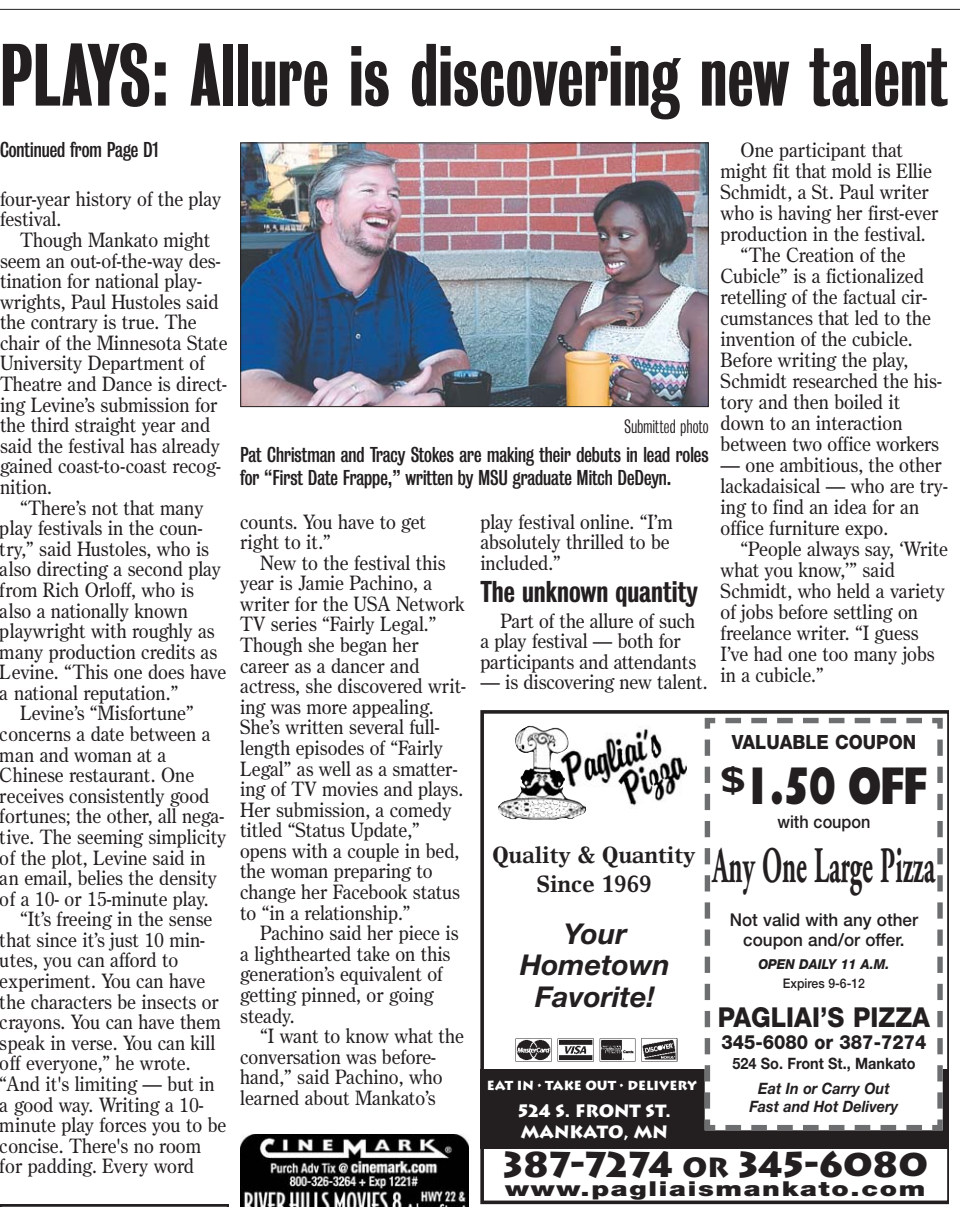
<style>
.page{position:relative;width:960px;height:1207px;background:#fff}
.page>*{position:absolute;margin:0;border:0;box-sizing:border-box;transform-origin:0 0}
.t1{font:80.4px "Bureau Grotesque One Five";color:#231f20}
.t2{font:800 53.6px "Gill Sans";color:#231f20;scale:.77 1}
.t3{font:700 51px "Adobe Garamond";color:#231f20;scale:.5 1}
.t4{font:900 35.2px "Lithos";color:#231f20}
.t5{font:italic 700 28.6px/31.4px "Helvetica Neue";color:#231f20;text-align:center}
.t6{font:27.4px "Bureau Grotesque Three Five";color:#231f20}
.t7{font:800 27.4px "Helvetica Neue";color:#231f20;scale:.92 1}
.t8{font:700 23.6px/29.4px "Times Europa";color:#231f20;text-align:center;scale:.95 1}
.t9{font:900 20.6px "Helvetica Neue";letter-spacing:.06em;color:#231f20;scale:1.34 1}
.t10{font:19.6px/20.6px "Bureau Roman Zero";color:#231f20}
.t11{font:19.6px/22.6px "Bureau Grotesque Three Three";color:#231f20}
.t12{font:800 19.6px "Helvetica Neue";color:#231f20;scale:.92 1}
.t13{font:500 17.6px/20px "Helvetica Neue";color:#231f20;text-align:center}
.t14{font:900 17.6px "Lithos";color:#fff}
.t15{font:17.6px "Bureau Grotesque Three One";letter-spacing:.02em;color:#231f20}
.t16{font:500 17.6px "Helvetica Neue";color:#231f20;scale:.92 1}
.t17{font:italic 700 15.6px "Helvetica Neue";color:#231f20;scale:.92 1}
.t18{font:700 15.6px "Helvetica Neue";color:#231f20;scale:.92 1}
.t19{font:italic 800 13.8px "Helvetica Neue";color:#231f20;scale:.92 1}
.t20{font:500 13.2px "Helvetica Neue";color:#231f20;scale:.92 1}
.t21{font:900 13px "Lithos";color:#fff}
.s1{font-size:27.4px}
</style>
<div class="page">
<hr style="left:0;top:9px;width:960px;height:1px;background:#231f20">
<img style="left:240px;top:1134px;width:228px;height:73px">
<img style="left:242px;top:144px;width:465px;height:261px">
<div style="left:240px;top:142px;width:469px;height:265px;border:1px solid #231f20"></div>
<svg style="left:480px;top:710px;width:469px;height:494px"></svg>
<div style="left:480px;top:1069px;width:469px;height:79px;background:#231f20"></div>
<svg style="left:702px;top:715px;width:243px;height:416px"></svg>
<img style="left:514px;top:1037px;width:164px;height:26px">
<img style="left:558px;top:725px;width:129px;height:84px">
<img style="left:515px;top:725px;width:54px;height:41px">
<svg style="left:0;top:1204px;width:228px;height:3px"></svg>
<h1 class="t1" style="left:0;top:44px;width:950px">PLAYS: Allure is discovering new talent</h1>
<p class="t11" style="left:0;top:140px;width:160px">Continued from Page D1</p>
<p class="t10" style="left:0;top:190px;width:223px">four-year history of the play festival.</p>
<p class="t10" style="left:0;top:231px;width:229px;text-indent:20px">Though Mankato might seem an out-of-the-way des&shy;tination for national play&shy;wrights, Paul Hustoles said the contrary is true. The chair of the Minnesota State<br>University Department of<br>Theatre and Dance is direct&shy;ing Levine’s submission for the third straight year and said the festival has already gained coast-to-coast recog&shy;nition.</p>
<p class="t10" style="left:20px;top:498px;width:185px">“There’s not that many</p>
<p class="t10" style="left:0;top:519px;width:204px">play festivals in the coun-</p>
<p class="t10" style="left:0;top:540px;width:211px">try,” said Hustoles, who is</p>
<p class="t10" style="left:0;top:560px;width:223px">also directing a second play</p>
<p class="t10" style="left:0;top:581px;width:195px">from Rich Orloff, who is</p>
<p class="t10" style="left:0;top:601px;width:189px">also a nationally known</p>
<p class="t10" style="left:0;top:622px;width:216px">playwright with roughly as</p>
<p class="t10" style="left:0;top:643px;width:219px">many production credits as</p>
<p class="t10" style="left:0;top:663px;width:228px">Levine. “This one does have</p>
<p class="t10" style="left:0;top:684px;width:180px">a national reputation.”</p>
<p class="t10" style="left:20px;top:704px;width:175px">Levine’s “Misfortune”</p>
<p class="t10" style="left:0;top:725px;width:212px">concerns a date between a</p>
<p class="t10" style="left:0;top:745px;width:168px">man and woman at a</p>
<p class="t10" style="left:0;top:766px;width:196px">Chinese restaurant. One</p>
<p class="t10" style="left:0;top:787px;width:211px">receives consistently good</p>
<p class="t10" style="left:0;top:807px;width:225px">fortunes; the other, all nega-</p>
<p class="t10" style="left:0;top:828px;width:228px">tive. The seeming simplicity</p>
<p class="t10" style="left:0;top:848px;width:207px">of the plot, Levine said in</p>
<p class="t10" style="left:0;top:869px;width:219px">an email, belies the density</p>
<p class="t10" style="left:0;top:889px;width:210px">of a 10- or 15-minute play.</p>
<p class="t10" style="left:20px;top:910px;width:194px">“It’s freeing in the sense</p>
<p class="t10" style="left:0;top:931px;width:206px">that since it’s just 10 min-</p>
<p class="t10" style="left:0;top:951px;width:180px">utes, you can afford to</p>
<p class="t10" style="left:0;top:972px;width:207px">experiment. You can have</p>
<p class="t10" style="left:0;top:992px;width:220px">the characters be insects or</p>
<p class="t10" style="left:0;top:1013px;width:222px">crayons. You can have them</p>
<p class="t10" style="left:0;top:1034px;width:217px">speak in verse. You can kill</p>
<p class="t10" style="left:0;top:1054px;width:192px">off everyone,” he wrote.</p>
<p class="t10" style="left:0;top:1075px;width:216px">“And it's limiting — but in</p>
<p class="t10" style="left:0;top:1095px;width:205px">a good way. Writing a 10-</p>
<p class="t10" style="left:0;top:1116px;width:228px">minute play forces you to be</p>
<p class="t10" style="left:0;top:1136px;width:202px">concise. There's no room</p>
<p class="t10" style="left:0;top:1157px;width:196px">for padding. Every word</p>
<p class="t10" style="left:740px;top:141px;width:164px">One participant that</p>
<p class="t10" style="left:720px;top:162px;width:213px">might fit that mold is Ellie</p>
<p class="t10" style="left:720px;top:183px;width:210px">Schmidt, a St. Paul writer</p>
<p class="t10" style="left:720px;top:204px;width:220px">who is having her first-ever</p>
<p class="t10" style="left:720px;top:225px;width:207px">production in the festival.</p>
<p class="t10" style="left:740px;top:246px;width:167px">“The Creation of the</p>
<p class="t10" style="left:720px;top:267px;width:205px">Cubicle” is a fictionalized</p>
<p class="t10" style="left:720px;top:288px;width:208px">retelling of the factual cir-</p>
<p class="t10" style="left:720px;top:309px;width:212px">cumstances that led to the</p>
<p class="t10" style="left:720px;top:330px;width:194px">invention of the cubicle.</p>
<p class="t10" style="left:720px;top:351px;width:189px">Before writing the play,</p>
<p class="t10" style="left:720px;top:372px;width:223px">Schmidt researched the his-</p>
<p class="t10" style="left:720px;top:393px;width:181px">tory and then boiled it</p>
<p class="t10" style="left:720px;top:414px;width:183px">down to an interaction</p>
<p class="t10" style="left:720px;top:435px;width:220px">between two office workers</p>
<p class="t10" style="left:720px;top:456px;width:229px">— one ambitious, the other lackadaisical — who are try&shy;ing to find an idea for an office furniture expo.</p>
<p class="t10" style="left:720px;top:540px;width:229px;text-indent:20px">“People always say, ‘Write what you know,’” said<br>Schmidt, who held a variety of jobs before settling on freelance writer. “I guess<br>I’ve had one too many jobs in a cubicle.”</p>
<p class="t15" style="left:624px;top:419px;width:86px">Submitted photo</p>
<p class="t11" style="left:240px;top:445px;width:470px">Pat Christman and Tracy Stokes are making their debuts in lead roles for “First Date Frappe,” written by MSU graduate Mitch DeDeyn.</p>
<p class="t10" style="left:480px;top:512px;width:194px">play festival online. “I’m absolutely thrilled to be included.”</p>
<h3 class="t6" style="left:480px;top:581px;width:219px">The unknown quantity</h3>
<p class="t10" style="left:480px;top:611px;width:217px;text-indent:20px">Part of the allure of such a play festival — both for participants and attendants</p>
<p class="t10" style="left:480px;top:673px;width:229px">— is discovering new talent.</p>
<p class="t10" style="left:240px;top:512px;width:187px">counts. You have to get right to it.”</p>
<p class="t10" style="left:240px;top:554px;width:227px;text-indent:20px">New to the festival this year is Jamie Pachino, a writer for the USA Network<br>TV series “Fairly Legal.”<br>Though she began her career as a dancer and actress, she discovered writ&shy;ing was more appealing.<br>She’s written several full&shy;length episodes of “Fairly<br>Legal” as well as a smatter&shy;ing of TV movies and plays.<br>Her submission, a comedy titled “Status Update,” opens with a couple in bed, the woman preparing to change her Facebook status to “in a relationship.”</p>
<p class="t10" style="left:240px;top:924px;width:220px;text-indent:20px">Pachino said her piece is a lighthearted take on this generation’s equivalent of getting pinned, or going steady.</p>
<p class="t10" style="left:240px;top:1027px;width:225px;text-indent:20px">“I want to know what the conversation was before&shy;hand,” said Pachino, who learned about Mankato’s</p>
<p class="t12" style="left:732px;top:735px;width:202px">VALUABLE COUPON</p>
<h2 class="t2" style="left:720px;top:767px;width:271px"><sup>$</sup>1.50 OFF</h2>
<p class="t16" style="left:777px;top:815px;width:103px">with coupon</p>
<h3 class="t3" style="left:712px;top:846px;width:447px">Any One Large Pizza</h3>
<p class="t13" style="left:730px;top:911px;width:190px">Not valid with any other coupon and/or offer.</p>
<p class="t19" style="left:758px;top:959px;width:144px">OPEN DAILY 11 A.M.</p>
<p class="t20" style="left:783px;top:979px;width:91px">Expires 9-6-12</p>
<h3 class="t7" style="left:718px;top:1008px;width:232px">PAGLIAI’S PIZZA</h3>
<p class="t12" style="left:721px;top:1035px;width:224px">345-6080 or 387-7274</p>
<p class="t18" style="left:732px;top:1058px;width:201px">524 So. Front St., Mankato</p>
<p class="t17" style="left:758px;top:1083px;width:144px">Eat In or Carry Out</p>
<p class="t8" style="left:492px;top:842px;width:215px">Quality &amp; Quantity<br>Since 1969</p>
<h3 class="t5" style="left:520px;top:920px;width:151px">Your<br>Hometown<br>Favorite!</h3>
<p class="t21" style="left:487px;top:1077px;width:212px">EAT IN • TAKE OUT • DELIVERY</p>
<p class="t14" style="left:518px;top:1100px;width:154px">524 S. FRONT ST.</p>
<p class="t17" style="left:749px;top:1101px;width:163px">Fast and Hot Delivery</p>
<p class="t14" style="left:521px;top:1122px;width:148px">MANKATO, MN</p>
<h3 class="t4" style="left:502px;top:1144px;width:427px">387-7274 <span class="s1">or</span> 345-6080</h3>
<p class="t9" style="left:505px;top:1181px;width:315px">www.pagliaismankato.com</p>
</div>
